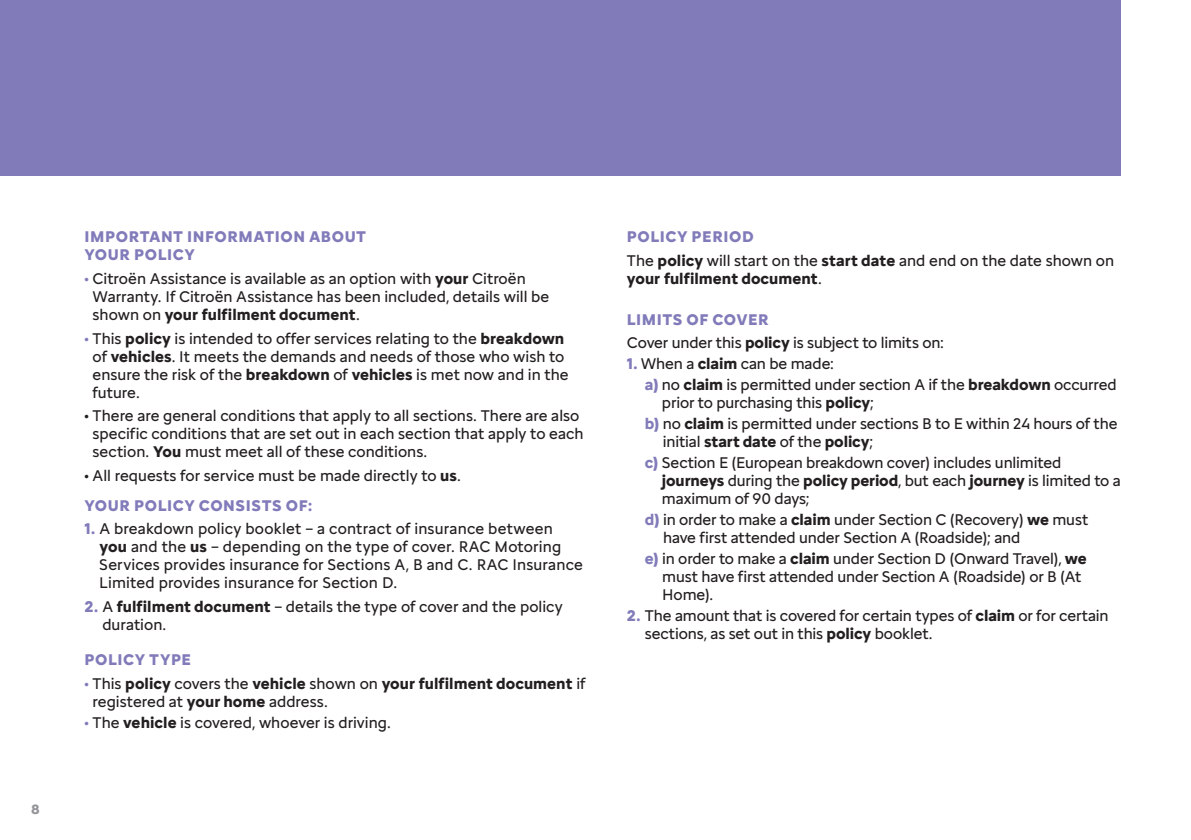
<style>
.page{position:relative;width:1191px;height:840px;background:#fff}
.page>*{position:absolute;margin:0;border:0;box-sizing:border-box;transform-origin:0 0}
.t1{font:16px/18px "Citroen Type";color:#231f20}
.t2{font:700 16px/18px "Citroen Type";letter-spacing:.035em;color:#817bba}
.t3{font:700 16px/18px "Citroen Type";letter-spacing:.005em;color:#231f20}
.t4{font:700 14px "Citroen Type";color:#939598}
.s1{color:#817bba}
.s2{font-weight:700}
.s3{font-weight:700;color:#817bba}
.s4{font-weight:400;color:#817bba}
.s5{font-weight:400}
</style>
<div class="page">
<div style="left:0;top:0;width:1121px;height:175px;background:#817bba"></div>
<p class="t4" style="left:31px;top:797px;width:10px">8</p>
<p class="t2" style="left:84px;top:227px;width:283px">IMPORTANT INFORMATION ABOUT<br>YOUR POLICY</p>
<p class="t1" style="left:93px;top:268px;width:458px;text-indent:-8px"><span class="s1">•</span> Citroën Assistance is available as an option with <span class="s2">your</span> Citroën<br>Warranty. If Citroën Assistance has been included, details will be shown on <span class="s2">your fulfilment document</span>.</p>
<p class="t1" style="left:93px;top:328px;width:477px;text-indent:-8px"><span class="s1">•</span> This <span class="s2">policy</span> is intended to offer services relating to the <span class="s2">breakdown </span>of <span class="s2">vehicles</span>. It meets the demands and needs of those who wish to ensure the risk of the <span class="s2">breakdown</span> of <span class="s2">vehicles</span> is met now and in the future.</p>
<p class="t1" style="left:93px;top:406px;width:492px;text-indent:-8px">• There are general conditions that apply to all sections. There are also specific conditions that are set out in each section that apply to each section. <span class="s2">You</span> must meet all of these conditions.</p>
<p class="t1" style="left:84px;top:465px;width:378px">• All requests for service must be made directly to <span class="s2">us</span>.</p>
<p class="t2" style="left:84px;top:495px;width:229px">YOUR POLICY CONSISTS OF:</p>
<p class="t1" style="left:99px;top:518px;width:485px;text-indent:-15px"><span class="s3">1.</span> A breakdown policy booklet – a contract of insurance between <span class="s2">you</span> and the <span class="s2">us</span> – depending on the type of cover. RAC Motoring Services provides insurance for Sections A, B and C. RAC Insurance Limited provides insurance for Section D.</p>
<p class="t1" style="left:102px;top:596px;width:462px;text-indent:-18px"><span class="s3">2.</span> A <span class="s2">fulfilment document</span> – details the type of cover and the policy duration.</p>
<p class="t2" style="left:84px;top:649px;width:108px">POLICY TYPE</p>
<p class="t3" style="left:93px;top:673px;width:494px;text-indent:-8px"><span class="s4">•</span> <span class="s5">This</span> policy <span class="s5">covers the</span> vehicle <span class="s5">shown on</span> your fulfilment document <span class="s5">if registered at</span> your home <span class="s5">address.</span></p>
<p class="t1" style="left:84px;top:711px;width:308px"><span class="s1">•</span> The <span class="s2">vehicle</span> is covered, whoever is driving.</p>
<p class="t2" style="left:627px;top:227px;width:128px">POLICY PERIOD</p>
<p class="t1" style="left:627px;top:250px;width:489px">The <span class="s2">policy</span> will start on the <span class="s2">start date</span> and end on the date shown on <span class="s2">your fulfilment document</span>.</p>
<p class="t2" style="left:627px;top:309px;width:143px">LIMITS OF COVER</p>
<p class="t1" style="left:627px;top:333px;width:319px">Cover under this <span class="s2">policy</span> is subject to limits on:</p>
<p class="t1" style="left:627px;top:353px;width:208px"><span class="s3">1.</span> When a <span class="s2">claim</span> can be made:</p>
<p class="t1" style="left:662px;top:374px;width:456px;text-indent:-17px"><span class="s3">a)</span> no <span class="s2">claim</span> is permitted under section A if the <span class="s2">breakdown</span> occurred prior to purchasing this <span class="s2">policy</span>;</p>
<p class="t1" style="left:663px;top:413px;width:456px;text-indent:-18px"><span class="s3">b)</span> no <span class="s2">claim</span> is permitted under sections B to E within 24 hours of the initial <span class="s2">start date</span> of the <span class="s2">policy</span>;</p>
<p class="t1" style="left:662px;top:452px;width:460px;text-indent:-17px"><span class="s3">c)</span> Section E (European breakdown cover) includes unlimited <span class="s2">journeys</span> during the <span class="s2">policy period</span>, but each <span class="s2">journey</span> is limited to a maximum of 90 days;</p>
<p class="t1" style="left:663px;top:509px;width:427px;text-indent:-18px"><span class="s3">d)</span> in order to make a <span class="s2">claim</span> under Section C (Recovery) <span class="s2">we</span> must have first attended under Section A (Roadside); and</p>
<p class="t1" style="left:662px;top:548px;width:426px;text-indent:-17px"><span class="s3">e)</span> in order to make a <span class="s2">claim</span> under Section D (Onward Travel), <span class="s2">we </span>must have first attended under Section A (Roadside) or B (At<br>Home).</p>
<p class="t1" style="left:645px;top:604px;width:465px;text-indent:-18px"><span class="s3">2.</span> The amount that is covered for certain types of <span class="s2">claim</span> or for certain sections, as set out in this <span class="s2">policy</span> booklet.</p>
</div>
